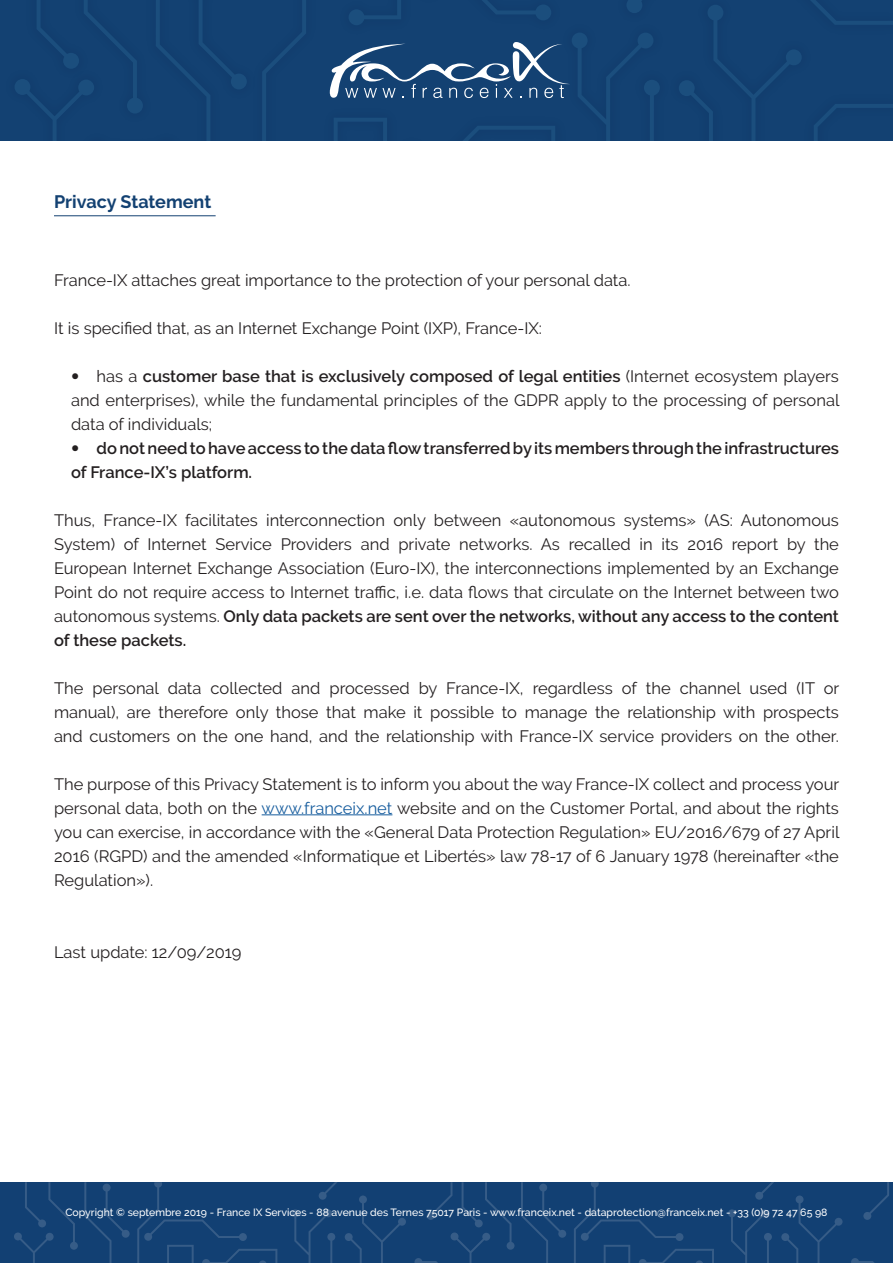
<style>
.page{position:relative;width:893px;height:1263px;background:#fff}
.page>*{position:absolute;margin:0;border:0;box-sizing:border-box;transform-origin:0 0}
.t1{font:700 18px "Raleway";color:#134172}
.t2{font:16.5px/24px "Raleway";color:#231f20;text-align:justify}
.t3{font:600 16.5px/24px "Raleway";color:#231f20}
.t4{font:500 10.5px "Raleway";color:#fff}
.s1{font-family:"Avenir"}
.s2{font-weight:600}
.s3{font-family:"Avenir";font-weight:400}
.s4{color:#175d9e}
</style>
<div class="page">
<div style="left:0;top:1182px;width:893px;height:81px;background:#124073"></div>
<svg style="left:319px;top:1182px;width:18px;height:18px"></svg>
<svg style="left:345px;top:1195px;width:61px;height:68px"></svg>
<svg style="left:291px;top:1209px;width:44px;height:54px"></svg>
<svg style="left:137px;top:1182px;width:140px;height:81px"></svg>
<svg style="left:84px;top:1182px;width:46px;height:81px"></svg>
<svg style="left:14px;top:1182px;width:64px;height:81px"></svg>
<svg style="left:755px;top:1182px;width:19px;height:18px"></svg>
<svg style="left:863px;top:1182px;width:26px;height:38px"></svg>
<svg style="left:851px;top:1258px;width:23px;height:5px"></svg>
<svg style="left:781px;top:1195px;width:62px;height:68px"></svg>
<svg style="left:728px;top:1209px;width:44px;height:54px"></svg>
<svg style="left:574px;top:1182px;width:140px;height:81px"></svg>
<svg style="left:521px;top:1182px;width:45px;height:81px"></svg>
<svg style="left:414px;top:1182px;width:100px;height:81px"></svg>
<hr style="left:54px;top:215px;width:162px;height:1px;background:#134172">
<div style="left:143px;top:0;width:13px;height:128px;background:#134172"></div>
<img style="left:143px;top:128px;width:13px;height:12px">
<img style="left:248px;top:0;width:14px;height:140px">
<svg style="left:262px;top:0;width:631px;height:140px;background:#194676"></svg>
<img style="left:247px;top:0;width:14px;height:103px">
<svg style="left:156px;top:0;width:91px;height:140px;background:#134172"></svg>
<svg style="left:0;top:0;width:143px;height:140px;background:#134172"></svg>
<hr style="left:262px;top:814px;width:130px;height:1px;background:#175d9e">
<p class="t1" style="left:54px;top:192px;width:159px">Privacy Statement</p>
<p class="t2" style="left:54px;top:268px;width:578px">France-IX attaches great importance to the protection of your personal data.</p>
<p class="t2" style="left:54px;top:316px;width:490px">It is specified that, as an Internet Exchange Point (IXP), France-IX:</p>
<p class="t2" style="left:71px;top:364px;width:770px"><span class="s1">•</span> has a <span class="s2">customer base that is exclusively composed of legal entities</span> (Internet ecosystem players and enterprises), while the fundamental principles of the GDPR apply to the processing of personal data of individuals;</p>
<p class="t3" style="left:71px;top:436px;width:769px"><span class="s3">•</span> do not need to have access to the data flow transferred by its members through the infrastructures of France-IX’s platform.</p>
<p class="t2" style="left:54px;top:508px;width:786px">Thus, France-IX facilitates interconnection only between «autonomous systems» (AS: Autonomous System) of Internet Service Providers and private networks. As recalled in its 2016 report by the European Internet Exchange Association (Euro-IX), the interconnections implemented by an Exchange Point do not require access to Internet traffic, i.e. data flows that circulate on the Internet between two autonomous systems. <span class="s2">Only data packets are sent over the networks, without any access to the content of these packets.</span></p>
<p class="t2" style="left:54px;top:676px;width:787px">The personal data collected and processed by France-IX, regardless of the channel used (IT or manual), are therefore only those that make it possible to manage the relationship with prospects and customers on the one hand, and the relationship with France-IX service providers on the other.</p>
<p class="t2" style="left:54px;top:772px;width:787px">The purpose of this Privacy Statement is to inform you about the way France-IX collect and process your personal data, both on the <span class="s4">www.franceix.net</span> website and on the Customer Portal, and about the rights you can exercise, in accordance with the «General Data Protection Regulation» EU/2016/679 of 27 April 2016 (RGPD) and the amended «Informatique et Libertés» law 78-17 of 6 January 1978 (hereinafter «the Regulation»).</p>
<p class="t2" style="left:54px;top:940px;width:189px">Last update: 12/09/2019</p>
<p class="t4" style="left:65px;top:1206px;width:764px">Copyright © septembre 2019 - France IX Services - 88 avenue des Ternes 75017 Paris - www.franceix.net - dataprotection@franceix.net - +33 (0)9 72 47 65 98</p>
</div>
